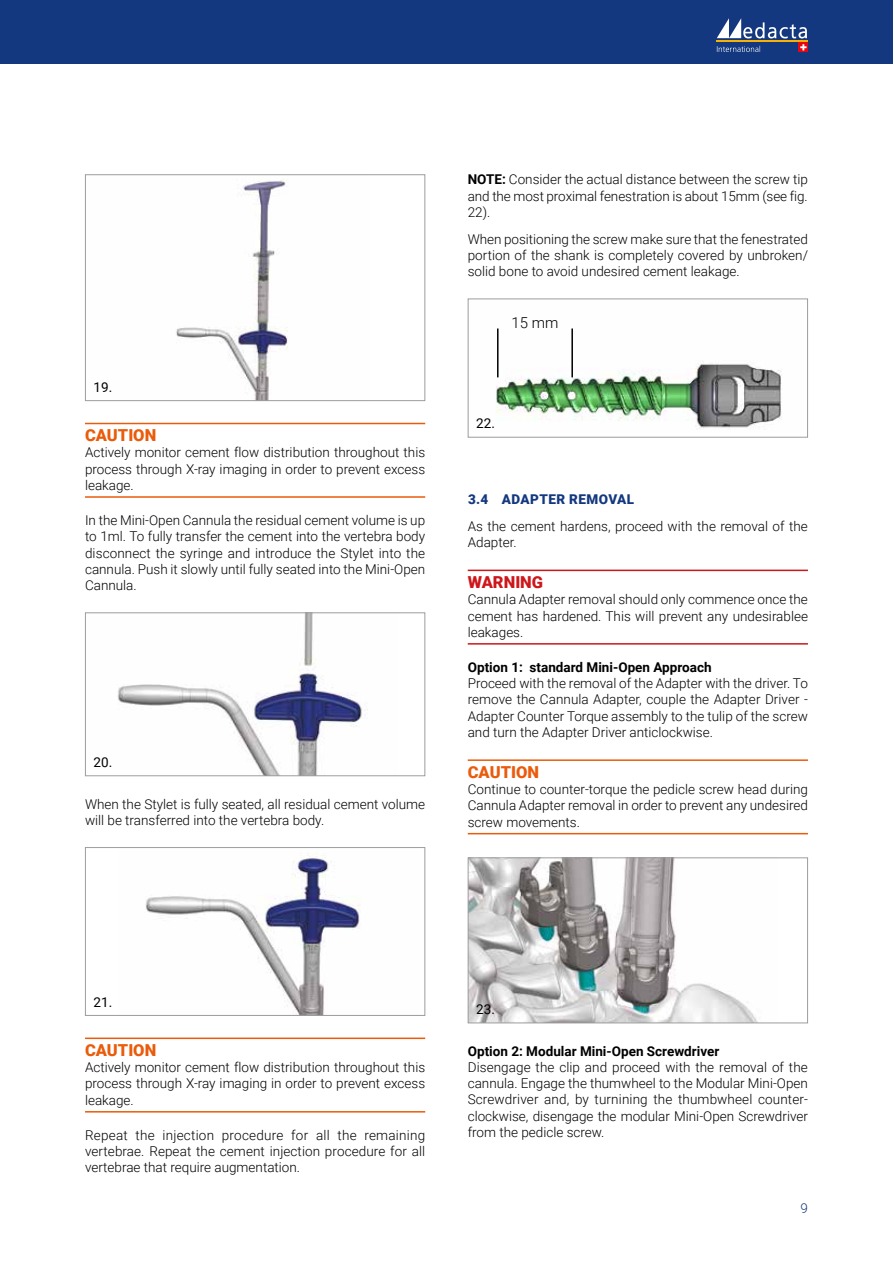
<style>
.page{position:relative;width:893px;height:1263px;background:#fff}
.page>*{position:absolute;margin:0;border:0;box-sizing:border-box;transform-origin:0 0}
.t1{font:900 16.5px "Roboto";color:#ea5b0b}
.t2{font:900 16.5px "Roboto";color:#cd171a}
.t3{font:300 15px "Roboto";color:#000}
.t4{font:300 13.5px/16.2px "Roboto";color:#000;text-align:justify}
.t5{font:700 13.5px "Roboto";color:#000}
.t6{font:900 13.5px "Roboto";letter-spacing:.035em;color:#14387f}
.t7{font:13.5px "Roboto";color:#000}
.t8{font:300 13.5px "Roboto";color:#14387f}
.s1{font-weight:700}
</style>
<div class="page">
<div style="left:0;top:0;width:893px;height:64px;background:#14387f"></div>
<hr style="left:716px;top:40px;width:92px;height:1px;background:#f9b000">
<svg style="left:717px;top:18px;width:90px;height:20px"></svg>
<svg style="left:799px;top:43px;width:9px;height:9px"></svg>
<svg style="left:800px;top:44px;width:6px;height:6px"></svg>
<svg style="left:717px;top:46px;width:43px;height:6px"></svg>
<hr style="left:85px;top:423px;width:340px;height:1px;background:#ea5b0b">
<hr style="left:85px;top:496px;width:340px;height:2px;background:#ea5b0b">
<hr style="left:85px;top:1037px;width:340px;height:2px;background:#ea5b0b">
<hr style="left:85px;top:1111px;width:340px;height:1px;background:#ea5b0b">
<img style="left:176px;top:179px;width:112px;height:220px">
<div style="left:85px;top:174px;width:340px;height:227px;border:1px solid #9d9d9c"></div>
<img style="left:117px;top:614px;width:251px;height:160px">
<div style="left:85px;top:612px;width:340px;height:164px;border:1px solid #9d9d9c"></div>
<img style="left:145px;top:853px;width:215px;height:161px">
<div style="left:85px;top:847px;width:340px;height:169px;border:1px solid #9d9d9c"></div>
<hr style="left:468px;top:570px;width:340px;height:1px;background:#cd171a">
<hr style="left:468px;top:643px;width:340px;height:2px;background:#cd171a">
<hr style="left:468px;top:759px;width:340px;height:2px;background:#ea5b0b">
<hr style="left:468px;top:833px;width:340px;height:1px;background:#ea5b0b">
<img style="left:496px;top:362px;width:286px;height:67px">
<hr style="left:497px;top:328px;width:2px;height:49px;background:#000">
<hr style="left:571px;top:328px;width:2px;height:49px;background:#000">
<div style="left:468px;top:298px;width:340px;height:140px;border:1px solid #9d9d9c"></div>
<img style="left:470px;top:859px;width:287px;height:162px">
<div style="left:468px;top:857px;width:340px;height:166px;border:1px solid #9d9d9c"></div>
<p class="t7" style="left:94px;top:377px;width:20px">19.</p>
<p class="t1" style="left:85px;top:424px;width:73px">CAUTION</p>
<p class="t4" style="left:85px;top:444px;width:342px">Actively monitor cement flow distribution throughout this process through X-ray imaging in order to prevent excess leakage.</p>
<p class="t4" style="left:85px;top:512px;width:342px">In the Mini-Open Cannula the residual cement volume is up to 1ml. To fully transfer the cement into the vertebra body disconnect the syringe and introduce the Stylet into the cannula. Push it slowly until fully seated into the Mini-Open Cannula.</p>
<p class="t7" style="left:94px;top:752px;width:20px">20.</p>
<p class="t4" style="left:85px;top:795px;width:342px">When the Stylet is fully seated, all residual cement volume will be transferred into the vertebra body.</p>
<p class="t4" style="left:468px;top:171px;width:342px"><span class="s1">NOTE:</span> Consider the actual distance between the screw tip and the most proximal fenestration is about 15mm (see fig.<br>22).</p>
<p class="t4" style="left:468px;top:230px;width:342px">When positioning the screw make sure that the fenestrated portion of the shank is completely covered by unbroken/ solid bone to avoid undesired cement leakage.</p>
<p class="t3" style="left:512px;top:312px;width:48px">15 mm</p>
<p class="t7" style="left:476px;top:414px;width:20px">22.</p>
<p class="t6" style="left:468px;top:490px;width:168px">3.4 ADAPTER REMOVAL</p>
<p class="t4" style="left:468px;top:517px;width:342px">As the cement hardens, proceed with the removal of the<br>Adapter.</p>
<p class="t2" style="left:468px;top:571px;width:77px">WARNING</p>
<p class="t4" style="left:468px;top:591px;width:342px">Cannula Adapter removal should only commence once the cement has hardened. This will prevent any undesirablee leakages.</p>
<p class="t5" style="left:468px;top:658px;width:245px">Option 1: standard Mini-Open Approach</p>
<p class="t4" style="left:468px;top:675px;width:342px">Proceed with the removal of the Adapter with the driver. To remove the Cannula Adapter, couple the Adapter Driver - Adapter Counter Torque assembly to the tulip of the screw and turn the Adapter Driver anticlockwise.</p>
<p class="t1" style="left:468px;top:760px;width:73px">CAUTION</p>
<p class="t4" style="left:468px;top:781px;width:342px">Continue to counter-torque the pedicle screw head during Cannula Adapter removal in order to prevent any undesired screw movements.</p>
<p class="t7" style="left:94px;top:992px;width:20px">21.</p>
<p class="t1" style="left:85px;top:1039px;width:73px">CAUTION</p>
<p class="t4" style="left:85px;top:1059px;width:342px">Actively monitor cement flow distribution throughout this process through X-ray imaging in order to prevent excess leakage.</p>
<p class="t4" style="left:85px;top:1126px;width:342px">Repeat the injection procedure for all the remaining vertebrae. Repeat the cement injection procedure for all vertebrae that require augmentation.</p>
<p class="t7" style="left:476px;top:1000px;width:20px">23.</p>
<p class="t5" style="left:468px;top:1041px;width:253px">Option 2: Modular Mini-Open Screwdriver</p>
<p class="t4" style="left:468px;top:1058px;width:342px">Disengage the clip and proceed with the removal of the cannula. Engage the thumwheel to the Modular Mini-Open Screwdriver and, by turnining the thumbwheel counter&shy;clockwise, disengage the modular Mini-Open Screwdriver from the pedicle screw.</p>
<p class="t8" style="left:800px;top:1198px;width:9px">9</p>
</div>
